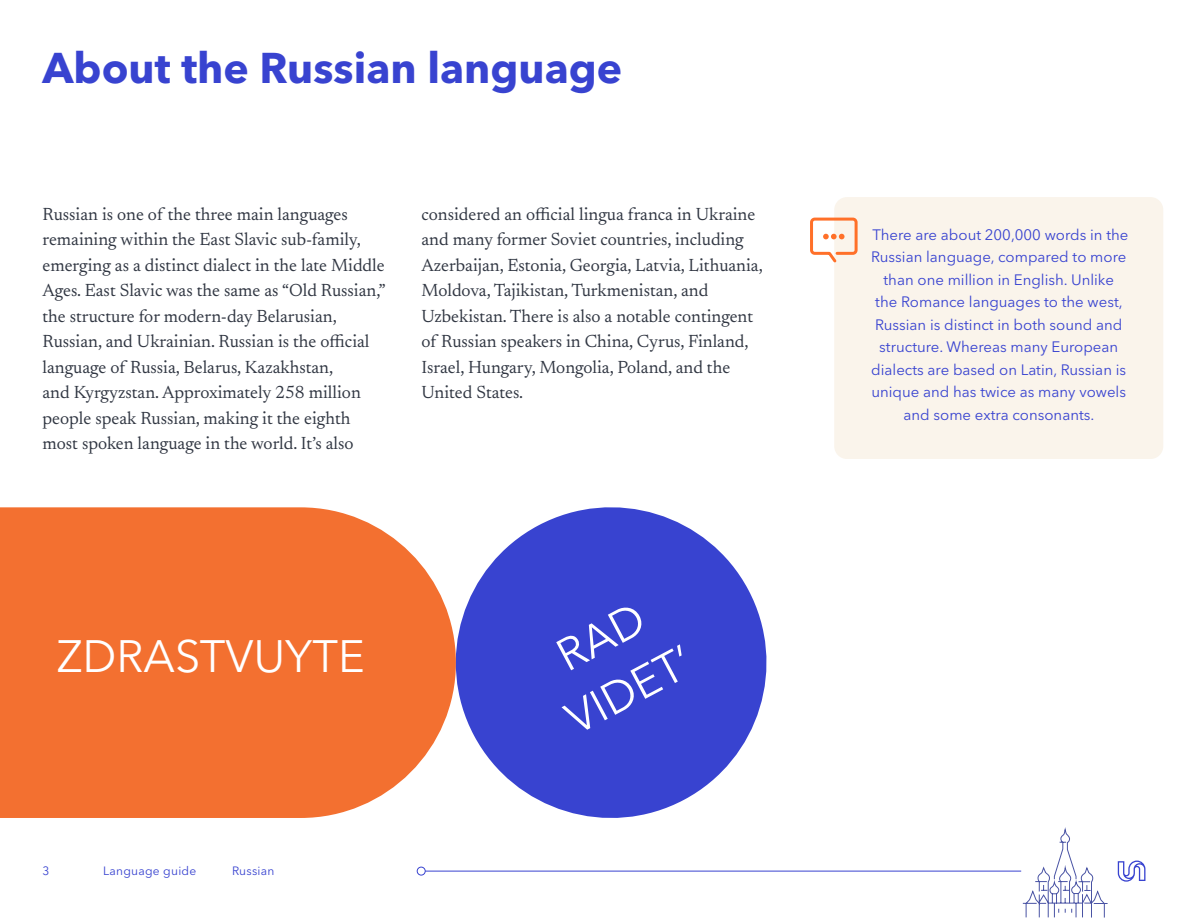
<style>
.page{position:relative;width:1188px;height:918px;background:#fff}
.page>*{position:absolute;margin:0;border:0;box-sizing:border-box;transform-origin:0 0}
.t1{font:45px/60px "Avenir Next World";color:#fff;text-align:center}
.t2{font:700 42.6px "Avenir Next LT Pro";color:#3843d0}
.t3{font:18px/25.5px "Newsreader 16 pt";color:#303642}
.t4{font:15px/22.5px "Avenir Next LT Pro";color:#3843d0;text-align:center}
.t5{font:12px "Avenir Next LT Pro";letter-spacing:.02em;color:#3843d0}
</style>
<div class="page">
<svg style="left:1118px;top:861px;width:27px;height:21px"></svg>
<hr style="left:425px;top:871px;width:596px;height:1px;background:#3843d0">
<div style="left:417px;top:867px;width:9px;height:8px;border:1px solid #3843d0;border-radius:50%"></div>
<svg style="left:1022px;top:830px;width:86px;height:88px"></svg>
<div style="left:0;top:507px;width:434px;height:311px;background:#f37030"></div>
<svg style="left:434px;top:507px;width:333px;height:311px;fill:#3843d0"></svg>
<div style="left:834px;top:197px;width:329px;height:262px;background:#faf4eb;border-radius:13px"></div>
<div style="left:810px;top:218px;width:48px;height:37px;border:3px solid #ff7029;border-radius:3px"></div>
<svg style="left:823px;top:234px;width:22px;height:5px"></svg>
<h2 class="t2" style="left:43px;top:42px;width:581px">About the Russian language</h2>
<p class="t3" style="left:43px;top:200px;width:345px">Russian is one of the three main languages remaining within the East Slavic sub-family, emerging as a distinct dialect in the late Middle Ages. East Slavic was the same as “Old Russian,” the structure for modern-day Belarusian, Russian, and Ukrainian. Russian is the official language of Russia, Belarus, Kazakhstan,<br>and Kyrgyzstan. Approximately 258 million people speak Russian, making it the eighth most spoken language in the world. It’s also</p>
<p class="t3" style="left:422px;top:200px;width:343px">considered an official lingua franca in Ukraine and many former Soviet countries, including Azerbaijan, Estonia, Georgia, Latvia, Lithuania, Moldova, Tajikistan, Turkmenistan, and Uzbekistan. There is also a notable contingent of Russian speakers in China, Cyrus, Finland, Israel, Hungary, Mongolia, Poland, and the United States.</p>
<h1 class="t1" style="left:57px;top:627px;width:309px">ZDRASTVUYTE</h1>
<p class="t5" style="left:43px;top:864px;width:8px">3</p>
<p class="t5" style="left:103px;top:864px;width:95px">Language guide</p>
<p class="t5" style="left:232px;top:864px;width:44px">Russian</p>
<h1 class="t1" style="left:527px;top:643px;width:138px;rotate:-28deg">RAD<br>VIDET’</h1>
<p class="t4" style="left:871px;top:223px;width:259px">There are about 200,000 words in the Russian language, compared to more than one million in English. Unlike<br>the Romance languages to the west, Russian is distinct in both sound and structure. Whereas many European dialects are based on Latin, Russian is unique and has twice as many vowels and some extra consonants.</p>
</div>
